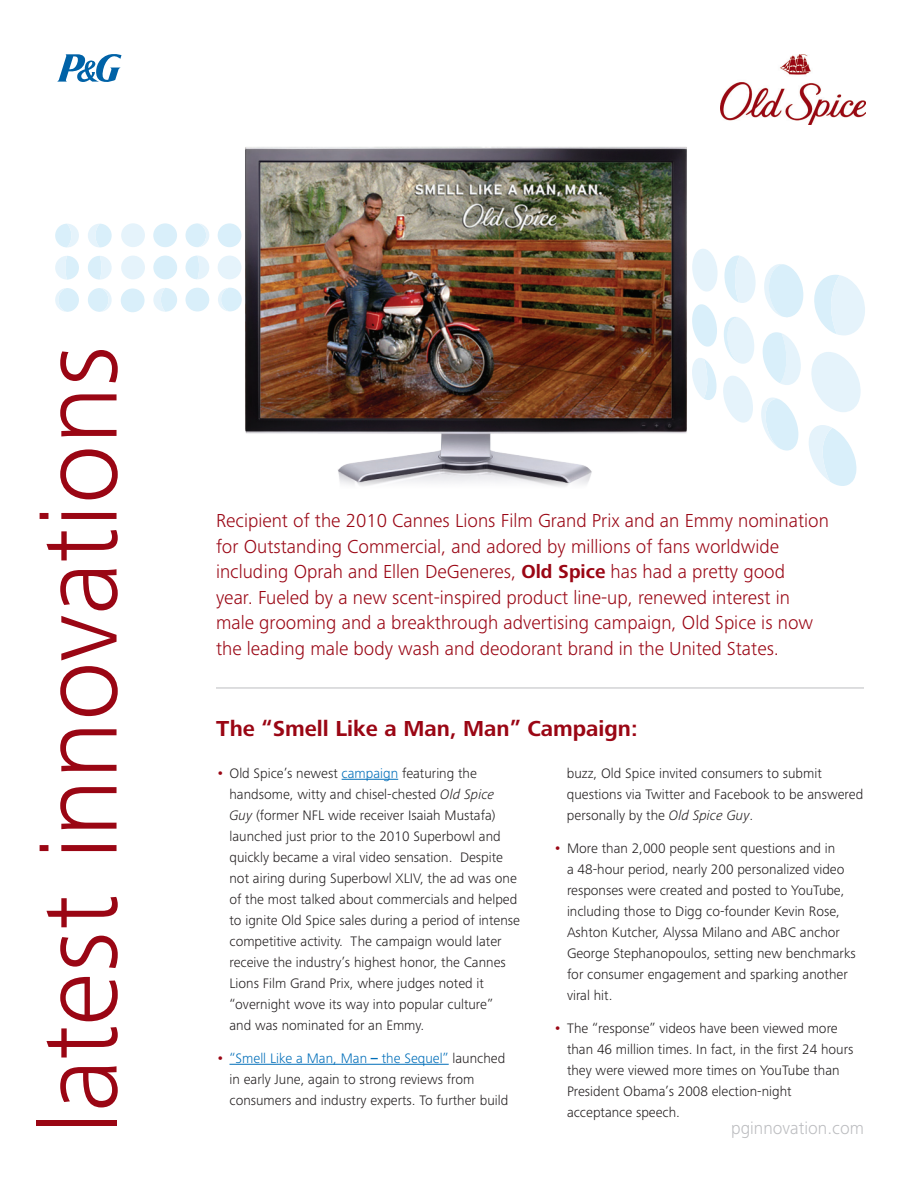
<style>
.page{position:relative;width:918px;height:1188px;background:#fff}
.page>*{position:absolute;margin:0;border:0;box-sizing:border-box;transform-origin:0 0}
.t1{font:300 111px "Frutiger Next Pro";letter-spacing:-.005em;color:#9a0614}
.t2{font:700 22.5px "Frutiger Next Pro";color:#9a0614}
.t3{font:300 19.5px/25.5px "Frutiger Next Pro";color:#9a0614}
.t4{font:300 18px "Frutiger Next Pro";color:#bcbdc0}
.t5{font:300 14.25px/21px "Frutiger Next Pro";color:#231f20}
.s1{font-weight:700}
.s2{font-weight:400;font-size:15.75px;color:#9a0614}
.s3{color:#006eb9}
.s4{font-style:italic}
.s5{font-weight:700;color:#006eb9}
</style>
<div class="page">
<svg style="left:809px;top:425px;width:48px;height:61px"></svg>
<svg style="left:814px;top:275px;width:51px;height:60px"></svg>
<svg style="left:811px;top:352px;width:50px;height:60px"></svg>
<div style="left:121px;top:256px;width:24px;height:23px;background:#e5f3fb;border-radius:50%"></div>
<div style="left:121px;top:223px;width:24px;height:24px;background:#e5f3fb;border-radius:50%"></div>
<div style="left:121px;top:288px;width:24px;height:24px;background:#d9effa;border-radius:50%"></div>
<svg style="left:716px;top:255px;width:87px;height:196px"></svg>
<svg style="left:88px;top:256px;width:24px;height:24px"></svg>
<svg style="left:88px;top:224px;width:24px;height:23px"></svg>
<svg style="left:88px;top:288px;width:24px;height:24px"></svg>
<svg style="left:55px;top:256px;width:24px;height:24px"></svg>
<svg style="left:55px;top:224px;width:24px;height:23px"></svg>
<svg style="left:55px;top:288px;width:24px;height:24px"></svg>
<svg style="left:186px;top:256px;width:23px;height:23px"></svg>
<svg style="left:186px;top:223px;width:23px;height:24px"></svg>
<div style="left:186px;top:288px;width:23px;height:23px;background:#d9effa;border-radius:50%"></div>
<div style="left:153px;top:256px;width:24px;height:23px;background:#d9effa;border-radius:50%"></div>
<svg style="left:153px;top:288px;width:24px;height:24px"></svg>
<div style="left:153px;top:223px;width:24px;height:24px;background:#d9effa;border-radius:50%"></div>
<img style="left:217px;top:146px;width:499px;height:341px">
<svg style="left:57px;top:54px;width:65px;height:28px"></svg>
<hr style="left:216px;top:688px;width:648px;height:1px;background:#bcbdc0">
<hr style="left:342px;top:779px;width:56px;height:1px;background:#006eb9">
<hr style="left:230px;top:1064px;width:219px;height:1px;background:#006eb9">
<img style="left:720px;top:54px;width:145px;height:70px">
<h1 class="t1" style="left:16px;top:1134px;width:790px;rotate:-90deg">latest innovations</h1>
<p class="t3" style="left:216px;top:508px;width:614px">Recipient of the 2010 Cannes Lions Film Grand Prix and an Emmy nomination for Outstanding Commercial, and adored by millions of fans worldwide including Oprah and Ellen DeGeneres, <span class="s1">Old Spice</span> has had a pretty good<br>year. Fueled by a new scent-inspired product line-up, renewed interest in male grooming and a breakthrough advertising campaign, Old Spice is now the leading male body wash and deodorant brand in the United States.</p>
<h2 class="t2" style="left:216px;top:716px;width:423px">The “Smell Like a Man, Man” Campaign:</h2>
<p class="t5" style="left:230px;top:763px;width:292px;text-indent:-14px"><span class="s2">•</span> Old Spice’s newest <span class="s3">campaign</span> featuring the handsome, witty and chisel-chested <span class="s4">Old Spice Guy</span> (former NFL wide receiver Isaiah Mustafa) launched just prior to the 2010 Superbowl and quickly became a viral video sensation. Despite not airing during Superbowl XLIV, the ad was one of the most talked about commercials and helped to ignite Old Spice sales during a period of intense competitive activity. The campaign would later receive the industry’s highest honor, the Cannes Lions Film Grand Prix, where judges noted it “overnight wove its way into popular culture”<br>and was nominated for an Emmy.</p>
<p class="t5" style="left:230px;top:1048px;width:280px;text-indent:-14px"><span class="s2">•</span> <span class="s3">“Smell Like a Man, Man</span> <span class="s5">–</span> <span class="s3">the Sequel”</span> launched in early June, again to strong reviews from consumers and industry experts. To further build</p>
<p class="t5" style="left:567px;top:763px;width:298px">buzz, Old Spice invited consumers to submit questions via Twitter and Facebook to be answered personally by the <span class="s4">Old Spice Guy</span>.</p>
<p class="t5" style="left:567px;top:838px;width:290px;text-indent:-14px"><span class="s2">•</span> More than 2,000 people sent questions and in<br>a 48-hour period, nearly 200 personalized video responses were created and posted to YouTube, including those to Digg co-founder Kevin Rose, Ashton Kutcher, Alyssa Milano and ABC anchor George Stephanopoulos, setting new benchmarks for consumer engagement and sparking another viral hit.</p>
<p class="t5" style="left:567px;top:1018px;width:288px;text-indent:-14px"><span class="s2">•</span> The “response” videos have been viewed more than 46 million times. In fact, in the first 24 hours they were viewed more times on YouTube than President Obama’s 2008 election-night acceptance speech.</p>
<p class="t4" style="left:731px;top:1118px;width:134px">pginnovation.com</p>
</div>
